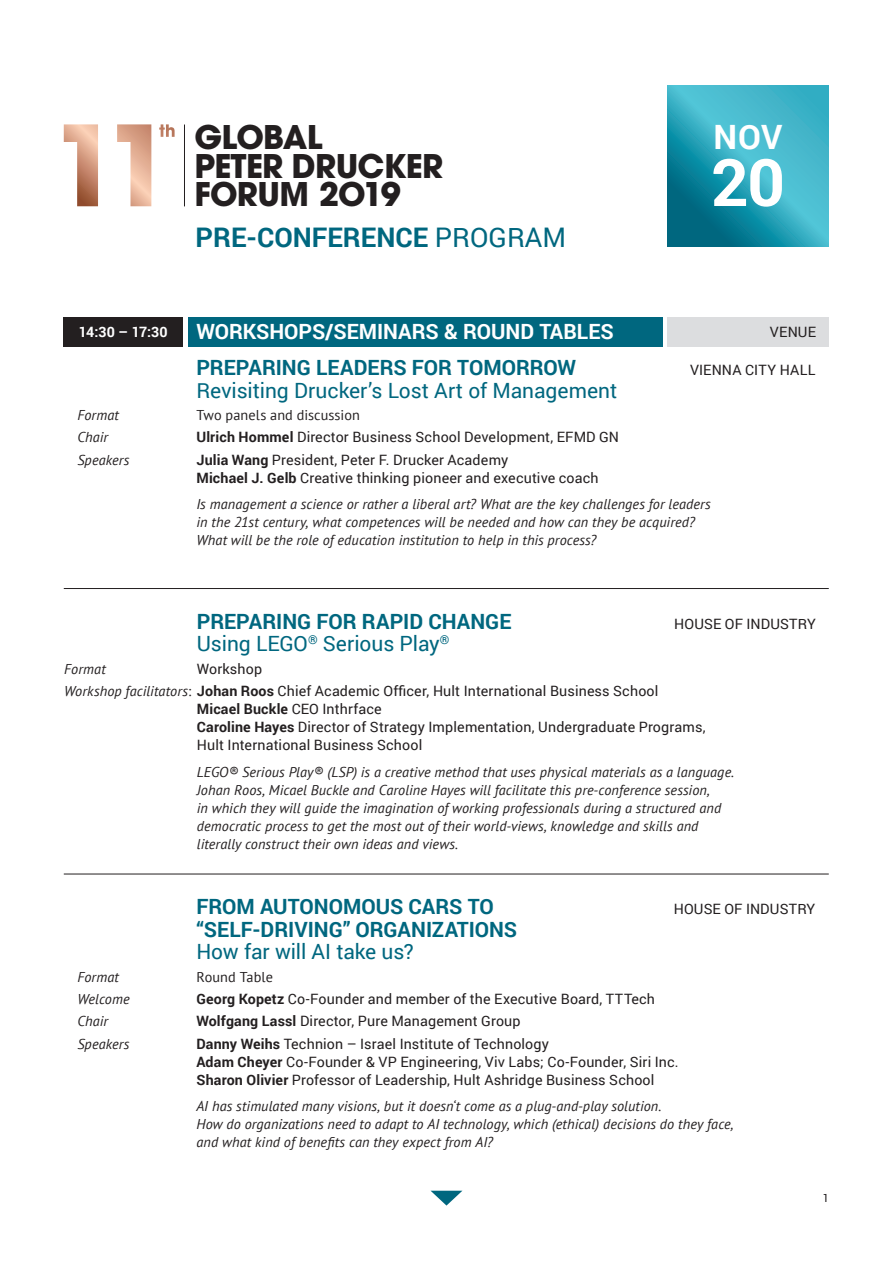
<style>
.page{position:relative;width:893px;height:1263px;background:#fff}
.page>*{position:absolute;margin:0;border:0;box-sizing:border-box;transform-origin:0 0}
.t1{font:700 65.55px "Roboto";color:#fff}
.t2{font:700 33.6px "Roboto";color:#fff}
.t3{font:700 32.4px/29px "Avant Garde";letter-spacing:-.025em;color:#231f20}
.t4{font:700 27px "Roboto";color:#00677f}
.t5{font:27px "Roboto";color:#00677f}
.t6{font:700 21px "Roboto";color:#00677f}
.t7{font:21px "Roboto";letter-spacing:-.005em;color:#00677f}
.t8{font:700 21px "Roboto";color:#fff}
.t9{font:italic 14.25px/18px "PT Sans";letter-spacing:.005em;color:#231f20}
.t10{font:14.25px/18px "Roboto";letter-spacing:.01em;color:#231f20}
.t11{font:14.25px "PT Sans";letter-spacing:.005em;color:#231f20}
.t12{font:700 14.25px "Roboto";letter-spacing:-.025em;color:#fff}
.t13{font:11.25px "Roboto";color:#231f20}
.s1{font-weight:700}
.s2{font-family:"PT Sans";font-style:italic}
.s3{font-family:"PT Sans"}
.s4{font-family:"Roboto";font-weight:700;font-style:normal}
</style>
<div class="page">
<div style="left:64px;top:317px;width:119px;height:30px;background:#231f20"></div>
<div style="left:188px;top:317px;width:474px;height:30px;background:#00677f"></div>
<div style="left:667px;top:317px;width:162px;height:30px;background:#dcdddf"></div>
<hr style="left:184px;top:125px;width:1px;height:81px;background:#231f20">
<svg style="left:64px;top:124px;width:111px;height:82px"></svg>
<svg style="left:667px;top:85px;width:162px;height:162px"></svg>
<hr style="left:64px;top:588px;width:765px;height:1px;background:#231f20">
<hr style="left:64px;top:874px;width:765px;height:1px;background:#231f20">
<svg style="left:431px;top:1191px;width:31px;height:14px"></svg>
<h3 class="t3" style="left:195px;top:122px;width:250px">GLOBAL<br>PETER DRUCKER<br>FORUM 2O19</h3>
<h3 class="t4" style="left:196px;top:218px;width:18px">PRE</h3>
<h3 class="t4" style="left:247px;top:218px;width:46px">-CONFEREN</h3>
<h3 class="t5" style="left:395px;top:218px;width:172px"><span class="s1">CE</span> PROGRAM</h3>
<h2 class="t2" style="left:713px;top:113px;width:71px">NO V</h2>
<h1 class="t1" style="left:711px;top:136px;width:75px">20</h1>
<p class="t12" style="left:79px;top:322px;width:90px">14:30 – 17:30</p>
<h3 class="t8" style="left:196px;top:317px;width:419px">WORKSHOPS/SEMINARS &amp; ROUND TABLES</h3>
<p class="t10" style="left:770px;top:322px;width:48px">VENUE</p>
<h3 class="t6" style="left:196px;top:353px;width:372px">PREPARING LEADERS FOR TOMORROW</h3>
<p class="t10" style="left:690px;top:361px;width:24px">Vienn</p>
<p class="t10" style="left:732px;top:361px;width:84px">a city hall</p>
<h3 class="t7" style="left:196px;top:375px;width:422px">Revisiting Drucker’s Lost Art of Management</h3>
<p class="t9" style="left:77px;top:406px;width:43px">Format</p>
<p class="t11" style="left:196px;top:406px;width:165px">Two panels and discussion</p>
<p class="t9" style="left:77px;top:428px;width:32px">Chair</p>
<p class="t10" style="left:196px;top:428px;width:424px"><span class="s1">ULRICH HOMMEL</span> Director Business School Development, EFMD GN</p>
<p class="t9" style="left:77px;top:450px;width:54px">Speakers</p>
<p class="t10" style="left:209px;top:450px;width:391px;text-indent:-13px"><span class="s1">JULIA WANG</span> President, Peter F. Drucker Academy<br><span class="s1">ICHAEL J. GELB</span> Creative thinking pioneer and executive coach</p>
<p class="t9" style="left:196px;top:495px;width:516px">Is management a science or rather a liberal art? What are the key challenges for leaders in the 21st century, what competences will be needed and how can they be acquired?<br>What will be the role of education institution to help in this process?</p>
<h3 class="t6" style="left:197px;top:607px;width:316px">PREPARING FOR RAPID CHANGE</h3>
<p class="t10" style="left:674px;top:614px;width:11px">House</p>
<p class="t10" style="left:725px;top:614px;width:31px">of Indus</p>
<p class="t10" style="left:789px;top:614px;width:28px">try</p>
<h3 class="t7" style="left:197px;top:629px;width:254px">Using LEGO<sup>®</sup> Serious Play<sup>®</sup></h3>
<p class="t10" style="left:64px;top:657px;width:596px;line-height:22.2px;text-indent:133px">Workshop<br><span class="s2">Workshop facilitators</span><span class="s3">:</span> <span class="s1">JOHAN ROOS</span> Chief Academic Officer, Hult International Business School</p>
<p class="t10" style="left:209px;top:699px;width:174px"><span class="s1">ICAEL BUCKLE</span> CEO I nthrface</p>
<p class="t10" style="left:197px;top:717px;width:510px"><span class="s1">CAROLINE HAYES</span> Director of Strategy I mplementation, Undergraduate Programs,</p>
<p class="t10" style="left:207px;top:735px;width:217px">ult I nternational Business School</p>
<p class="t9" style="left:197px;top:762px;width:539px">LEGO® Serious Play® (LSP) is a creative method that uses physical materials as a language.<br>Johan Roos, Micael Buckle and Caroline Hayes will facilitate this pre-conference session,<br>in which they will guide the imagination of working professionals during a structured and democratic process to get the most out of their world-views, knowledge and skills and literally construct their own ideas and views.</p>
<p class="t9" style="left:64px;top:659px;width:43px">Format</p>
<h3 class="t6" style="left:196px;top:892px;width:299px">FROM AUTONOMOUS CARS TO</h3>
<p class="t10" style="left:674px;top:900px;width:11px">House</p>
<p class="t10" style="left:724px;top:900px;width:31px">of Indus</p>
<p class="t10" style="left:789px;top:900px;width:28px">try</p>
<h3 class="t6" style="left:196px;top:915px;width:322px">“SELF-DRIVING” ORGANIZATIONS</h3>
<h3 class="t7" style="left:211px;top:937px;width:204px">ow far will AI take us?</h3>
<p class="t9" style="left:77px;top:967px;width:43px">Format</p>
<p class="t11" style="left:196px;top:967px;width:78px">Round Table</p>
<p class="t9" style="left:77px;top:990px;width:92px">Welcome <span class="s4">G</span></p>
<p class="t10" style="left:206px;top:989px;width:450px"><span class="s1">EORG KOPETZ</span> Co-Founder and member of the Executive Board, TTTech</p>
<p class="t9" style="left:77px;top:1012px;width:32px">Chair</p>
<p class="t10" style="left:196px;top:1012px;width:326px"><span class="s1">WOLFGANG LASSL</span> Director, Pure Management Group</p>
<p class="t9" style="left:77px;top:1034px;width:91px">Speakers <span class="s4">D</span></p>
<p class="t10" style="left:206px;top:1034px;width:475px"><span class="s1">ANNY WEIHS</span> Technion – Israel I nstitute of Technology<br><span class="s1">DAM CHEYER</span> Co-Founder &amp; VP Engineering, Viv Labs; Co-Founder, Siri I nc.<br><span class="s1">HARON OLIVIER</span> Professor of Leadership, H ult Ashridge Business School</p>
<p class="t9" style="left:196px;top:1097px;width:539px">AI has stimulated many visions, but it doesn‘t come as a plug-and-play solution.<br>How do organizations need to adapt to AI technology, which (ethical) decisions do they face, and what kind of benefits can they expect from AI?</p>
<p class="t13" style="left:823px;top:1190px;width:8px">1</p>
</div>
